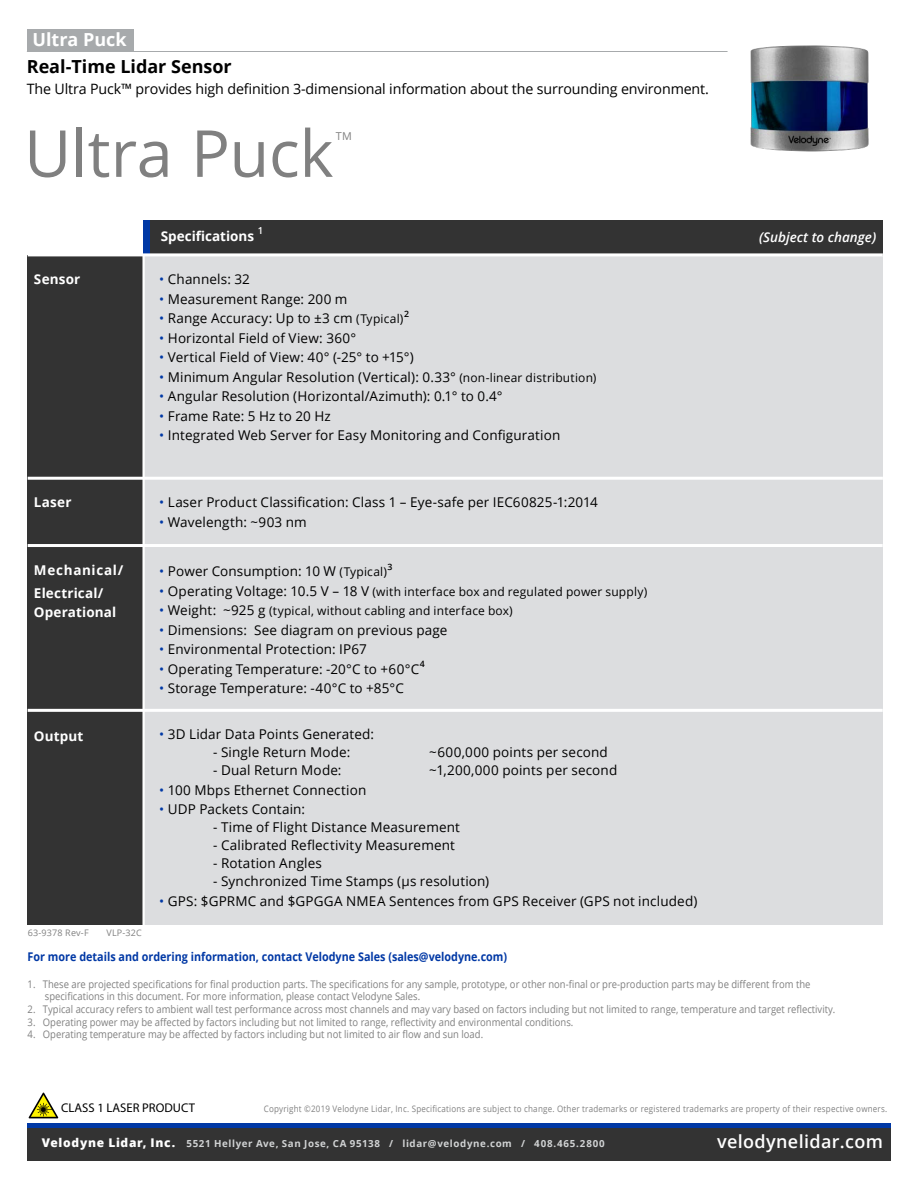
<style>
.page{position:relative;width:918px;height:1188px;background:#fff}
.page>*{position:absolute;margin:0;border:0;box-sizing:border-box;transform-origin:0 0}
.t1{font:64.95px "Open Sans";letter-spacing:-.005em;color:#808080}
.t2{font:700 18px "Open Sans";color:#000}
.t3{font:600 18px "Open Sans";letter-spacing:.02em;color:#fff}
.t4{font:700 18px "Open Sans";color:#fff}
.t5{font:14.25px "Open Sans";letter-spacing:-.01em;color:#000}
.t6{font:13.5px "Open Sans";letter-spacing:.01em;color:#000}
.t7{font:700 13.5px "Open Sans";letter-spacing:.01em;color:#fff}
.t8{font:700 13.5px/22.5px "Open Sans";letter-spacing:.04em;color:#fff}
.t9{font:italic 600 13.5px "Open Sans";color:#fff}
.t10{font:12.6px "Myriad Pro";color:#000}
.t11{font:12px "Open Sans";letter-spacing:.015em;color:#000}
.t12{font:700 12px "Open Sans";color:#0038a5;scale:.9 1}
.t13{font:10.8px "Open Sans";color:#808080}
.t14{font:10.5px/12.6px "Open Sans";color:#808080;scale:.9 1}
.t15{font:700 9.75px "Open Sans";letter-spacing:.065em;color:#d1d3d4}
.t16{font:600 9.6px "Open Sans";color:#fff}
.t17{font:9px "Open Sans";letter-spacing:.025em;color:#818181;scale:.89 1}
.t18{font:9px "Open Sans";letter-spacing:.025em;color:#818181}
.t19{font:600 8.7px "Open Sans";color:#000}
.s1{color:#0038a5}
.s2{font-size:12px}
.s3{font-size:13.5px;color:#0038a5}
.s4{font-size:13.5px}
.s5{font-weight:800;font-size:12px;color:#fff}
</style>
<div class="page">
<div style="left:27px;top:1128px;width:864px;height:32px;background:#333"></div>
<div style="left:27px;top:1123px;width:864px;height:5px;background:#0038a5"></div>
<svg style="left:29px;top:1092px;width:29px;height:26px"></svg>
<hr style="left:27px;top:51px;width:701px;height:1px;background:#a7aaac">
<div style="left:27px;top:29px;width:106px;height:22px;background:#a7aaac"></div>
<img style="left:727px;top:45px;width:142px;height:107px">
<div style="left:134px;top:257px;width:749px;height:668px;background:#dcdddf"></div>
<div style="left:28px;top:255px;width:115px;height:670px;background:#333"></div>
<div style="left:144px;top:220px;width:739px;height:35px;background:#333"></div>
<div style="left:144px;top:220px;width:6px;height:33px;background:#0038a5"></div>
<hr style="left:142px;top:255px;width:3px;height:670px;background:#fff">
<hr style="left:28px;top:253px;width:855px;height:3px;background:#fff">
<hr style="left:28px;top:477px;width:855px;height:3px;background:#fff">
<hr style="left:28px;top:544px;width:855px;height:3px;background:#fff">
<hr style="left:28px;top:709px;width:855px;height:3px;background:#fff">
<h2 class="t4" style="left:33px;top:27px;width:96px">Ultra Puck</h2>
<h2 class="t2" style="left:27px;top:54px;width:207px">Real-Time Lidar Sensor</h2>
<p class="t5" style="left:27px;top:79px;width:684px">The Ultra Puck™ provides high definition 3-dimensional information about the surrounding environment.</p>
<h1 class="t1" style="left:24px;top:109px;width:311px">Ultra Puck</h1>
<p class="t13" style="left:336px;top:129px;width:18px">TM</p>
<p class="t7" style="left:34px;top:270px;width:48px">Sensor</p>
<p class="t7" style="left:161px;top:227px;width:95px">Specifications</p>
<p class="t16" style="left:258px;top:224px;width:7px">1</p>
<p class="t6" style="left:159px;top:270px;width:92px"><span class="s1">•</span> Channels: 32</p>
<p class="t6" style="left:159px;top:289px;width:190px"><span class="s1">•</span> Measurement Range: 200 m</p>
<p class="t6" style="left:159px;top:309px;width:246px"><span class="s1">•</span> Range Accuracy: Up to ±3 cm <span class="s2">(Typical)</span></p>
<p class="t19" style="left:404px;top:307px;width:6px">2</p>
<p class="t6" style="left:159px;top:328px;width:198px"><span class="s1">•</span> Horizontal Field of View: 360°</p>
<p class="t6" style="left:159px;top:348px;width:256px"><span class="s1">•</span> Vertical Field of View: 40° (-25° to +15°)</p>
<p class="t6" style="left:159px;top:367px;width:439px"><span class="s1">•</span> Minimum Angular Resolution (Vertical): 0.33° <span class="s2">(non-linear distribution)</span></p>
<p class="t6" style="left:159px;top:387px;width:345px"><span class="s1">•</span> Angular Resolution (Horizontal/Azimuth): 0.1° to 0.4°</p>
<p class="t6" style="left:159px;top:406px;width:173px"><span class="s1">•</span> Frame Rate: 5 Hz to 20 Hz</p>
<p class="t6" style="left:159px;top:426px;width:403px"><span class="s1">•</span> Integrated Web Server for Easy Monitoring and Configuration</p>
<p class="t7" style="left:34px;top:493px;width:39px">Laser</p>
<p class="t8" style="left:34px;top:559px;width:91px">Mechanical/<br>Electrical/</p>
<p class="t7" style="left:34px;top:603px;width:84px">Operational</p>
<p class="t7" style="left:34px;top:726px;width:51px">Output</p>
<p class="t18" style="left:28px;top:927px;width:62px">63-9378 Rev-F</p>
<p class="t18" style="left:107px;top:927px;width:37px">VLP-32C</p>
<p class="t6" style="left:159px;top:493px;width:440px"><span class="s1">•</span> Laser Product Classification: Class 1 – Eye-safe per IEC60825-1:2014</p>
<p class="t6" style="left:159px;top:513px;width:149px"><span class="s1">•</span> Wavelength: ~903 nm</p>
<p class="t6" style="left:159px;top:562px;width:229px"><span class="s1">•</span> Power Consumption: 10 W <span class="s2">(Typical)</span></p>
<p class="t19" style="left:388px;top:561px;width:6px">3</p>
<p class="t11" style="left:159px;top:583px;width:489px"><span class="s3">•</span> <span class="s4">Operating Voltage: 10.5 V – 18 V</span> (with interface box and regulated power supply)</p>
<p class="t11" style="left:159px;top:603px;width:355px"><span class="s3">•</span> <span class="s4">Weight: ~925 g</span> (typical, without cabling and interface box)</p>
<p class="t6" style="left:159px;top:621px;width:290px"><span class="s1">•</span> Dimensions: See diagram on previous page</p>
<p class="t6" style="left:159px;top:640px;width:209px"><span class="s1">•</span> Environmental Protection: IP67</p>
<p class="t6" style="left:159px;top:660px;width:261px"><span class="s1">•</span> Operating Temperature: -20°C to +60°C</p>
<p class="t19" style="left:420px;top:658px;width:6px">4</p>
<p class="t6" style="left:159px;top:679px;width:246px"><span class="s1">•</span> Storage Temperature: -40°C to +85°C</p>
<p class="t6" style="left:159px;top:725px;width:216px"><span class="s1">•</span> 3D Lidar Data Points Generated:</p>
<p class="t6" style="left:213px;top:743px;width:139px">- Single Return Mode:</p>
<p class="t6" style="left:429px;top:743px;width:180px">~600,000 points per second</p>
<p class="t6" style="left:213px;top:761px;width:130px">- Dual Return Mode:</p>
<p class="t6" style="left:429px;top:761px;width:190px">~1,200,000 points per second</p>
<p class="t6" style="left:159px;top:781px;width:209px"><span class="s1">•</span> 100 Mbps Ethernet Connection</p>
<p class="t6" style="left:159px;top:800px;width:147px"><span class="s1">•</span> UDP Packets Contain:</p>
<p class="t6" style="left:213px;top:818px;width:248px">- Time of Flight Distance Measurement</p>
<p class="t6" style="left:213px;top:836px;width:243px">- Calibrated Reflectivity Measurement</p>
<p class="t6" style="left:213px;top:854px;width:110px">- Rotation Angles</p>
<p class="t6" style="left:213px;top:872px;width:277px">- Synchronized Time Stamps (µs resolution)</p>
<p class="t6" style="left:159px;top:892px;width:540px"><span class="s1">•</span> GPS: $GPRMC and $GPGGA NMEA Sentences from GPS Receiver (GPS not included)</p>
<p class="t9" style="left:759px;top:228px;width:119px">(Subject to change)</p>
<p class="t12" style="left:28px;top:948px;width:534px">For more details and ordering information, contact Velodyne Sales (sales@velodyne.com)</p>
<p class="t14" style="left:45px;top:977px;width:852px;text-indent:-17px">1. These are projected specifications for final production parts. The specifications for any sample, prototype, or other non-final or pre-production parts may be different from the specifications in this document. For more information, please contact Velodyne Sales.</p>
<p class="t14" style="left:28px;top:1003px;width:899px">2. Typical accuracy refers to ambient wall test performance across most channels and may vary based on factors including but not limited to range, temperature and target reflectivity.</p>
<p class="t14" style="left:28px;top:1015px;width:608px">3. Operating power may be affected by factors including but not limited to range, reflectivity and environmental conditions.</p>
<p class="t14" style="left:28px;top:1028px;width:508px">4. Operating temperature may be affected by factors including but not limited to air flow and sun load.</p>
<p class="t10" style="left:61px;top:1100px;width:135px">CLASS 1 LASER PRODUCT</p>
<p class="t17" style="left:264px;top:1102px;width:702px">Copyright ©2019 Velodyne Lidar, Inc. Specifications are subject to change. Other trademarks or registered trademarks are property of their respective owners.</p>
<p class="t15" style="left:42px;top:1137px;width:565px"><span class="s5">Velodyne Lidar, Inc.</span> 5521 Hellyer Ave, San Jose, CA 95138 / lidar@velodyne.com / 408.465.2800</p>
<h2 class="t3" style="left:717px;top:1129px;width:167px">velodynelidar.com</h2>
</div>
